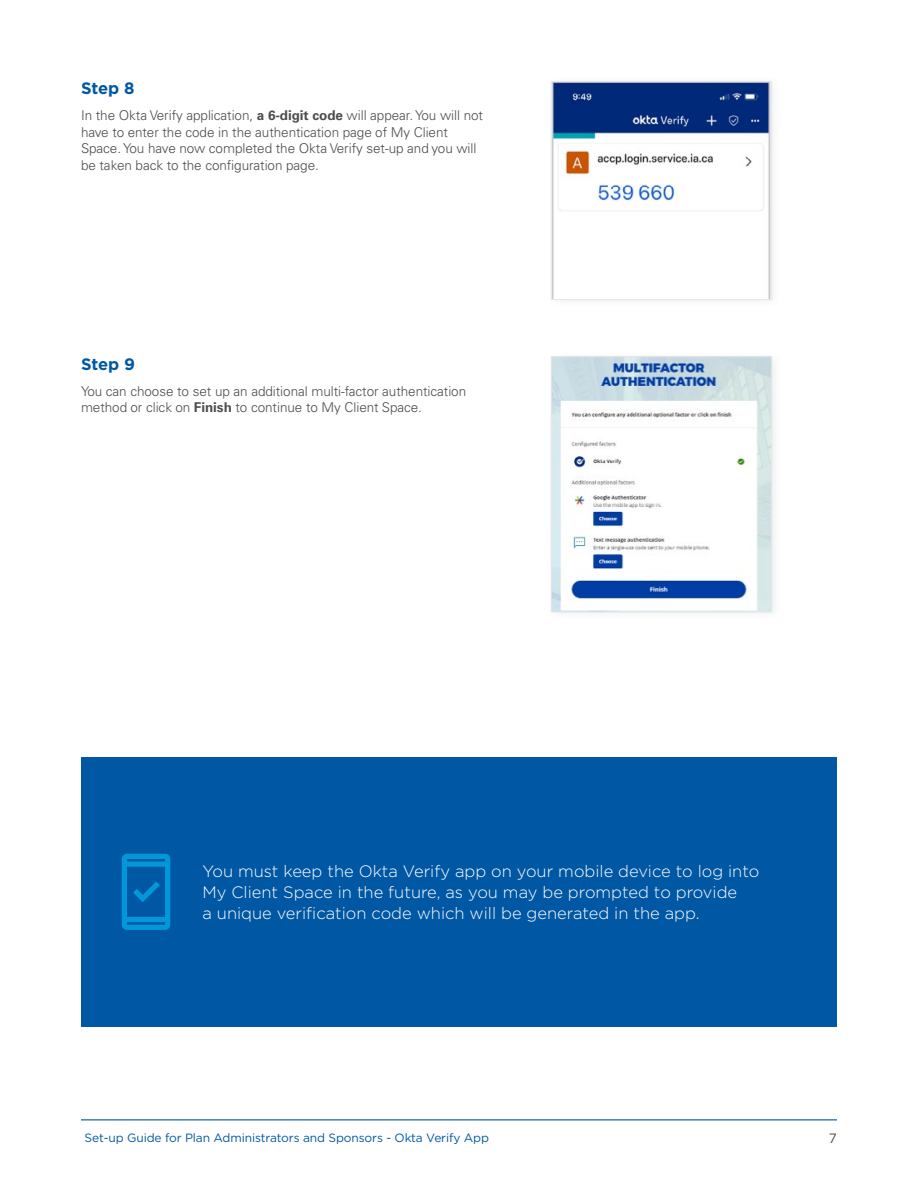
<style>
.page{position:relative;width:918px;height:1188px;background:#fff}
.page>*{position:absolute;margin:0;border:0;box-sizing:border-box;transform-origin:0 0}
.P_-_Encadré{font:300 16.5px/21px "Gotham";color:#fff}
.t1{font:700 16.5px "Gotham";letter-spacing:-.005em;color:#0058a4}
.t2{font:300 13.5px/16.5px "Univers LT Pro 45";letter-spacing:-.005em;color:#4d4d4f}
.t3{font:13.5px "Gotham";color:#4d4d4f}
.t4{font:12px "Gotham";letter-spacing:-.01em;color:#0058a4}
.s1{font-family:"Univers LT Pro 65";font-weight:700}
</style>
<div class="page">
<hr style="left:81px;top:1119px;width:756px;height:1px;background:#0058a4">
<div style="left:81px;top:757px;width:756px;height:270px;background:#0058a4"></div>
<svg style="left:122px;top:854px;width:48px;height:76px"></svg>
<div style="left:547px;top:350px;width:237px;height:271px;background:#000;opacity:.06"></div>
<img style="left:553px;top:358px;width:217px;height:252px">
<div style="left:551px;top:356px;width:221px;height:256px;border:1px solid #e6e7e8"></div>
<img style="left:553px;top:83px;width:217px;height:215px">
<div style="left:551px;top:81px;width:221px;height:219px;border:1px solid #e6e7e8"></div>
<h3 class="t1" style="left:81px;top:77px;width:55px">Step 8</h3>
<p class="t2" style="left:81px;top:107px;width:404px">In the Okta Verify application, <span class="s1">a 6-digit code</span> will appear. You will not have to enter the code in the authentication page of My Client Space. You have now completed the Okta Verify set-up and you will be taken back to the configuration page.</p>
<h3 class="t1" style="left:81px;top:353px;width:56px">Step 9</h3>
<p class="t2" style="left:81px;top:382px;width:387px">You can choose to set up an additional multi-factor authentication method or click on <span class="s1">Finish</span> to continue to My Client Space.</p>
<p class="P_-_Encadré" style="left:202px;top:861px;width:558px">You must keep the Okta Verify app on your mobile device to log into<br>My Client Space in the future, as you may be prompted to provide<br>a unique verification code which will be generated in the app.</p>
<p class="t4" style="left:84px;top:1130px;width:406px">Set-up Guide for Plan Administrators and Sponsors - Okta Verify App</p>
<p class="t3" style="left:829px;top:1130px;width:10px">7</p>
</div>
